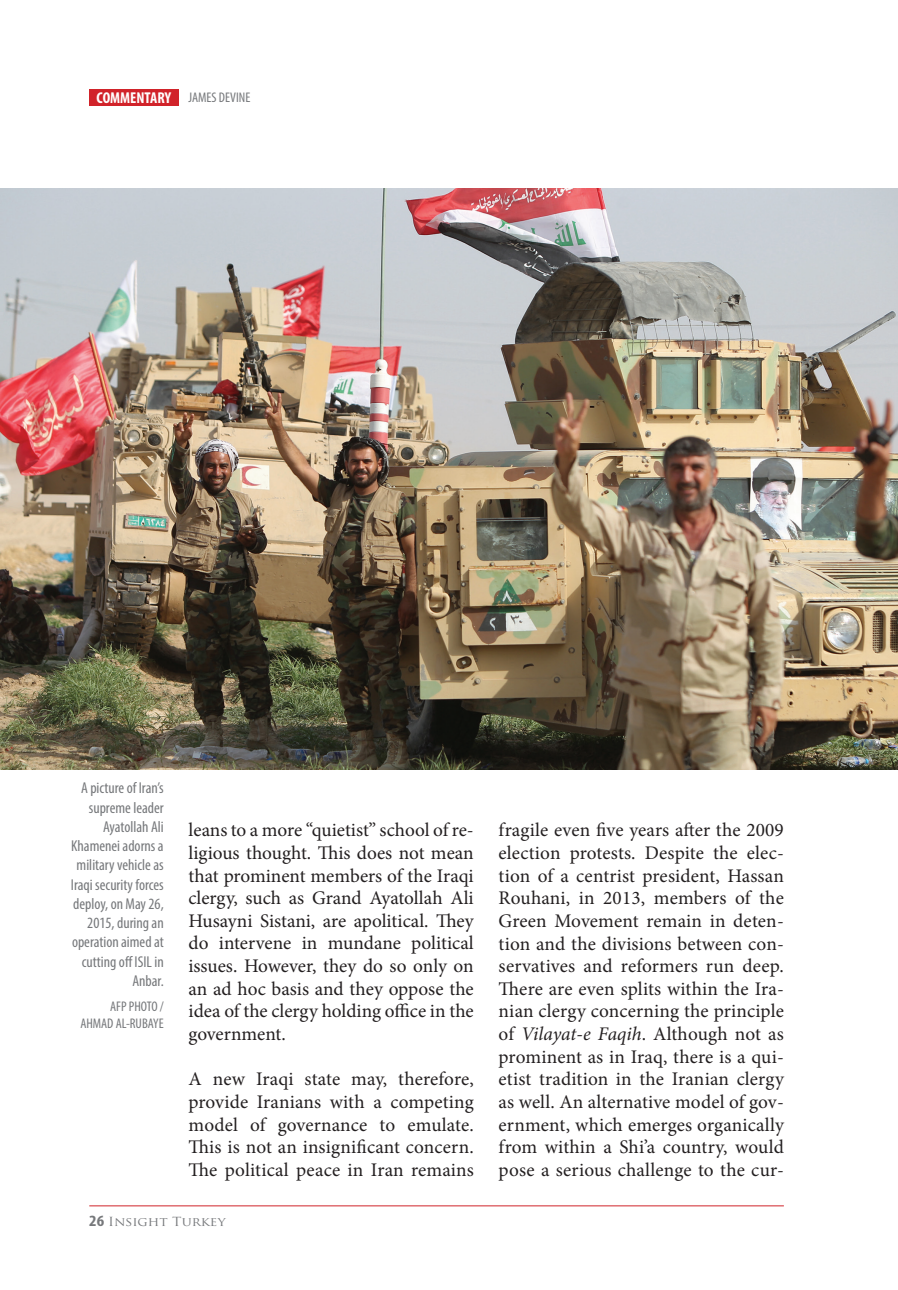
<style>
.page{position:relative;width:898px;height:1290px;background:#fff}
.page>*{position:absolute;margin:0;border:0;box-sizing:border-box;transform-origin:0 0}
.t1{font:19.25px/22.6px "Minion Pro";letter-spacing:.005em;color:#231f20;text-align:justify}
.t2{font:condensed 15.75px/19.2px "Myriad Pro";color:#76787b;text-align:right}
.t3{font:condensed 14px/17.5px "Myriad Pro";color:#76787b;text-align:right}
.t4{font:12.25px "Trajan Pro";color:#76787b;scale:1.11 1}
.s1{font-weight:700;font-size:15.75px;color:#fff}
.s2{font-family:"Myriad Pro";font-weight:700;font-stretch:condensed;font-size:15.75px}
.s3{font-style:italic}
</style>
<div class="page">
<div style="left:89px;top:89px;width:90px;height:17px;background:#d1232a"></div>
<hr style="left:89px;top:1205px;width:695px;height:1px;background:#d1232a">
<img style="left:0;top:189px;width:898px;height:580px">
<p class="t3" style="left:97px;top:89px;width:155px"><span class="s1">COMMENTARY</span> JAMES DEVINE</p>
<p class="t2" style="left:71px;top:778px;width:94px">A picture of Iran’s supreme leader<br>Ayatollah Ali<br>Khamenei adorns a military vehicle as<br>Iraqi security forces deploy, on May 26,<br>2015, during an operation aimed at cutting off ISIL in<br>Anbar.</p>
<p class="t3" style="left:80px;top:997px;width:85px">AFP PHOTO /<br>AHMAD AL-RUBAYE</p>
<p class="t1" style="left:189px;top:819px;width:287px">leans to a more “quietist” school of re&shy;ligious thought. This does not mean that prominent members of the Iraqi clergy, such as Grand Ayatollah Ali Husayni Sistani, are apolitical. They do intervene in mundane political issues. However, they do so only on an ad hoc basis and they oppose the idea of the clergy holding office in the government.</p>
<p class="t1" style="left:189px;top:1068px;width:287px">A new Iraqi state may, therefore, provide Iranians with a competing model of governance to emulate.<br>This is not an insignificant concern.<br>The political peace in Iran remains</p>
<p class="t4" style="left:89px;top:1213px;width:124px"><span class="s2">26</span> Insight Turkey</p>
<p class="t1" style="left:499px;top:819px;width:287px">fragile even five years after the 2009 election protests. Despite the elec&shy;tion of a centrist president, Hassan Rouhani, in 2013, members of the Green Movement remain in deten&shy;tion and the divisions between con&shy;servatives and reformers run deep.<br>There are even splits within the Ira&shy;nian clergy concerning the principle of <span class="s3">Vilayat-e Faqih</span>. Although not as prominent as in Iraq, there is a qui&shy;etist tradition in the Iranian clergy as well. An alternative model of gov&shy;ernment, which emerges organically from within a Shi’a country, would pose a serious challenge to the cur-</p>
</div>
